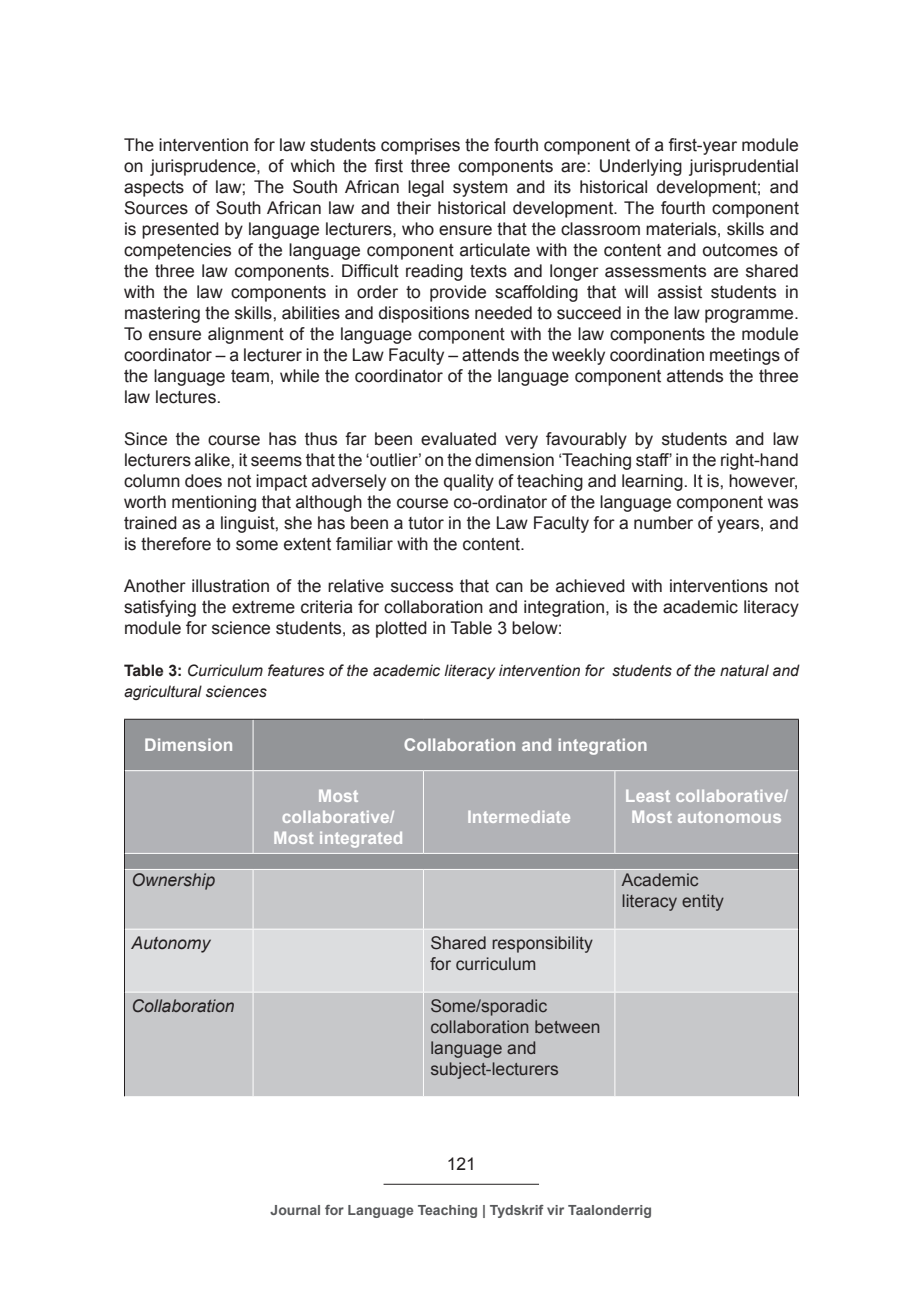
<style>
.page{position:relative;width:923px;height:1290px;background:#fff}
.page>*{position:absolute;margin:0;border:0;box-sizing:border-box;transform-origin:0 0}
.t1{font:17.5px/21px "Arial";color:#231f20;text-align:justify}
.t2{font:700 17.5px/21px "Arial";color:#fff;text-align:center}
.t3{font:italic 17.5px "Arial";color:#231f20}
.t4{font:italic 15.75px/21px "Arial";color:#231f20}
.t5{font:700 14px "Arial";color:#57585a}
.s1{font-weight:700;font-style:normal}
</style>
<div class="page">
<hr style="left:383px;top:1184px;width:156px;height:1px;background:#231f20">
<div style="left:125px;top:720px;width:673px;height:149px;background:#939598"></div>
<div style="left:125px;top:771px;width:673px;height:82px;background:#b2b3b7"></div>
<div style="left:125px;top:870px;width:673px;height:226px;background:#c7c8ca"></div>
<div style="left:125px;top:930px;width:673px;height:62px;background:#dcdddf"></div>
<hr style="left:253px;top:870px;width:1px;height:59px;background:#fff">
<hr style="left:423px;top:870px;width:1px;height:59px;background:#fff">
<hr style="left:614px;top:870px;width:1px;height:59px;background:#fff">
<hr style="left:125px;top:929px;width:128px;height:1px;background:#fff">
<hr style="left:253px;top:929px;width:170px;height:1px;background:#fff">
<hr style="left:253px;top:929px;width:1px;height:63px;background:#fff">
<hr style="left:423px;top:929px;width:192px;height:1px;background:#fff">
<hr style="left:423px;top:929px;width:1px;height:63px;background:#fff">
<hr style="left:615px;top:929px;width:183px;height:1px;background:#fff">
<hr style="left:614px;top:929px;width:1px;height:63px;background:#fff">
<hr style="left:125px;top:992px;width:128px;height:1px;background:#fff">
<hr style="left:253px;top:992px;width:170px;height:1px;background:#fff">
<hr style="left:253px;top:992px;width:1px;height:104px;background:#fff">
<hr style="left:423px;top:992px;width:192px;height:1px;background:#fff">
<hr style="left:423px;top:992px;width:1px;height:104px;background:#fff">
<hr style="left:615px;top:992px;width:183px;height:1px;background:#fff">
<hr style="left:614px;top:992px;width:1px;height:104px;background:#fff">
<hr style="left:253px;top:720px;width:1px;height:50px;background:#fff">
<hr style="left:125px;top:770px;width:128px;height:1px;background:#fff">
<hr style="left:253px;top:770px;width:170px;height:1px;background:#fff">
<hr style="left:253px;top:771px;width:1px;height:82px;background:#fff">
<hr style="left:423px;top:770px;width:192px;height:1px;background:#fff">
<hr style="left:423px;top:771px;width:1px;height:82px;background:#fff">
<hr style="left:615px;top:770px;width:183px;height:1px;background:#fff">
<hr style="left:614px;top:771px;width:1px;height:82px;background:#fff">
<hr style="left:125px;top:853px;width:128px;height:1px;background:#fff">
<hr style="left:253px;top:853px;width:170px;height:1px;background:#fff">
<hr style="left:423px;top:853px;width:192px;height:1px;background:#fff">
<hr style="left:615px;top:853px;width:183px;height:1px;background:#fff">
<hr style="left:124px;top:869px;width:1px;height:60px;background:#231f20">
<hr style="left:798px;top:869px;width:1px;height:60px;background:#231f20">
<hr style="left:124px;top:929px;width:1px;height:63px;background:#231f20">
<hr style="left:798px;top:929px;width:1px;height:63px;background:#231f20">
<hr style="left:124px;top:992px;width:1px;height:104px;background:#231f20">
<hr style="left:798px;top:992px;width:1px;height:104px;background:#231f20">
<hr style="left:124px;top:719px;width:129px;height:1px;background:#231f20">
<hr style="left:124px;top:720px;width:1px;height:51px;background:#231f20">
<hr style="left:253px;top:719px;width:170px;height:1px;background:#231f20">
<hr style="left:423px;top:719px;width:192px;height:1px;background:#231f20">
<hr style="left:615px;top:719px;width:184px;height:1px;background:#231f20">
<hr style="left:798px;top:720px;width:1px;height:51px;background:#231f20">
<hr style="left:124px;top:771px;width:1px;height:82px;background:#231f20">
<hr style="left:798px;top:771px;width:1px;height:82px;background:#231f20">
<svg style="left:124px;top:853px;width:1px;height:16px"></svg>
<svg style="left:798px;top:853px;width:1px;height:16px"></svg>
<p class="t1" style="left:124px;top:134px;width:676px">The intervention for law students comprises the fourth component of a first-year module on jurisprudence, of which the first three components are: Underlying jurisprudential aspects of law; The South African legal system and its historical development; and Sources of South African law and their historical development. The fourth component is presented by language lecturers, who ensure that the classroom materials, skills and competencies of the language component articulate with the content and outcomes of the three law components. Difficult reading texts and longer assessments are shared with the law components in order to provide scaffolding that will assist students in mastering the skills, abilities and dispositions needed to succeed in the law programme.<br>To ensure alignment of the language component with the law components the module coordinator – a lecturer in the Law Faculty – attends the weekly coordination meetings of the language team, while the coordinator of the language component attends the three law lectures.</p>
<p class="t1" style="left:124px;top:428px;width:676px">Since the course has thus far been evaluated very favourably by students and law lecturers alike, it seems that the ‘outlier’ on the dimension ‘Teaching staff’ in the right-hand column does not impact adversely on the quality of teaching and learning. It is, however, worth mentioning that although the course co-ordinator of the language component was trained as a linguist, she has been a tutor in the Law Faculty for a number of years, and is therefore to some extent familiar with the content.</p>
<p class="t1" style="left:124px;top:575px;width:676px">Another illustration of the relative success that can be achieved with interventions not satisfying the extreme criteria for collaboration and integration, is the academic literacy module for science students, as plotted in Table 3 below:</p>
<p class="t4" style="left:124px;top:660px;width:676px"><span class="s1">Table 3:</span> Curriculum features of the academic literacy intervention for students of the natural and agricultural sciences</p>
<p class="t2" style="left:144px;top:735px;width:91px">Dimension</p>
<p class="t2" style="left:404px;top:735px;width:246px">Collaboration and integration</p>
<p class="t2" style="left:273px;top:785px;width:132px">Most collaborative/<br>Most integrated</p>
<p class="t2" style="left:625px;top:785px;width:165px">Least collaborative/<br>Most autonomous</p>
<p class="t2" style="left:467px;top:806px;width:106px">Intermediate</p>
<p class="t3" style="left:131px;top:868px;width:85px">Ownership</p>
<p class="t1" style="left:622px;top:869px;width:104px">Academic literacy entity</p>
<p class="t3" style="left:131px;top:931px;width:80px">Autonomy</p>
<p class="t1" style="left:430px;top:932px;width:164px">Shared responsibility for curriculum</p>
<p class="t3" style="left:131px;top:994px;width:105px">Collaboration</p>
<p class="t1" style="left:430px;top:995px;width:172px;text-align:left">Some/sporadic collaboration between language and subject-lecturers</p>
<p class="t1" style="left:447px;top:1154px;width:31px">121</p>
<p class="t5" style="left:271px;top:1200px;width:383px">Journal for Language Teaching | Tydskrif vir Taalonderrig</p>
</div>
